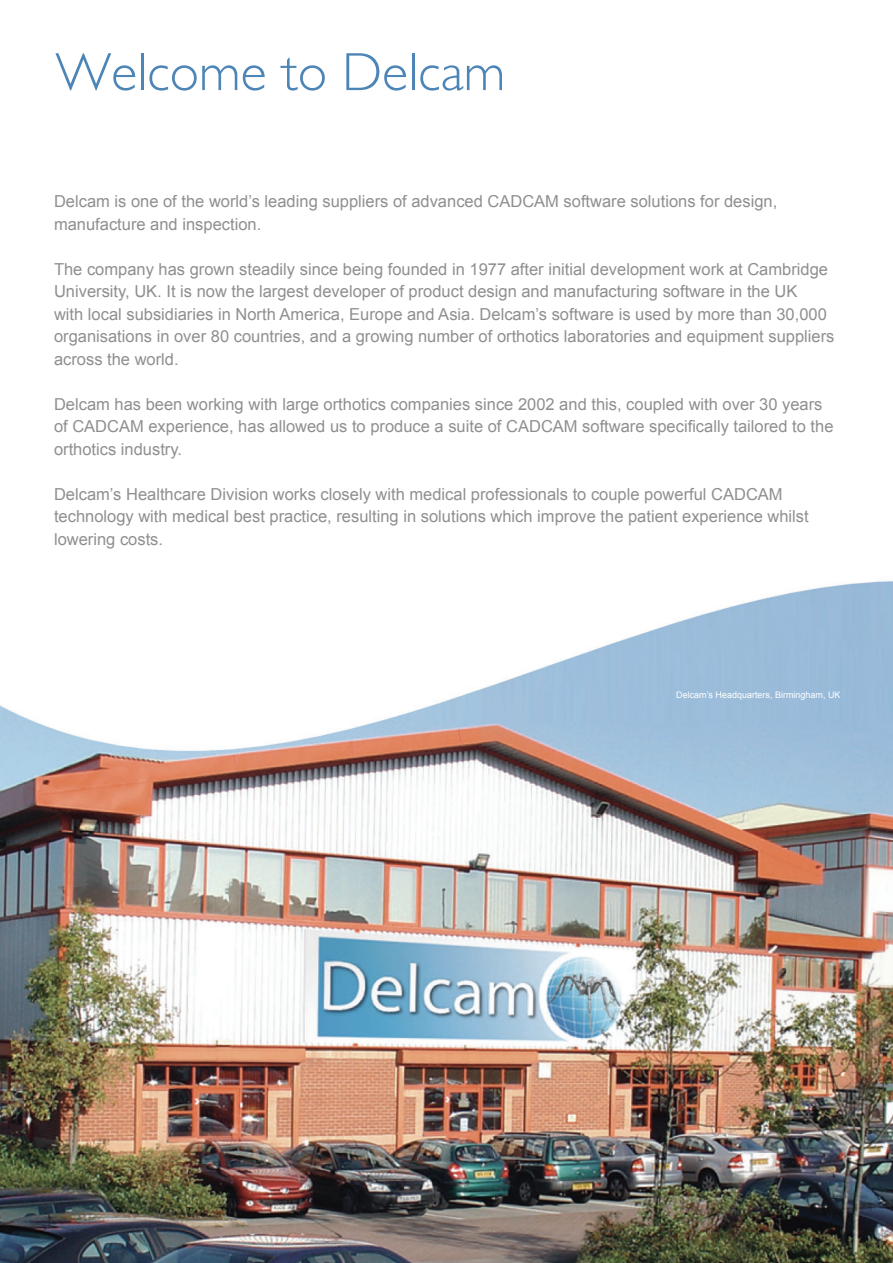
<style>
.page{position:relative;width:893px;height:1263px;background:#fff}
.page>*{position:absolute;margin:0;border:0;box-sizing:border-box;transform-origin:0 0}
.t1{font:300 54px "Gill Sans";color:#4d85b7}
.t2{font:16.5px/22.5px "Arial";color:#69696c}
.t3{font:9px "Arial";color:#fff}
</style>
<div class="page">
<img style="left:0;top:581px;width:893px;height:682px">
<p class="t1" style="left:56px;top:41px;width:451px">Welcome to Delcam</p>
<p class="t2" style="left:54px;top:190px;width:725px">Delcam is one of the world’s leading suppliers of advanced CADCAM software solutions for design, manufacture and inspection.</p>
<p class="t2" style="left:54px;top:258px;width:782px">The company has grown steadily since being founded in 1977 after initial development work at Cambridge University, UK. It is now the largest developer of product design and manufacturing software in the UK<br>with local subsidiaries in North America, Europe and Asia. Delcam’s software is used by more than 30,000 organisations in over 80 countries, and a growing number of orthotics laboratories and equipment suppliers across the world.</p>
<p class="t2" style="left:54px;top:393px;width:781px">Delcam has been working with large orthotics companies since 2002 and this, coupled with over 30 years of CADCAM experience, has allowed us to produce a suite of CADCAM software specifically tailored to the orthotics industry.</p>
<p class="t2" style="left:54px;top:483px;width:756px">Delcam’s Healthcare Division works closely with medical professionals to couple powerful CADCAM technology with medical best practice, resulting in solutions which improve the patient experience whilst lowering costs.</p>
<p class="t3" style="left:676px;top:689px;width:166px">Delcam’s Headquarters, Birmingham, UK</p>
</div>
